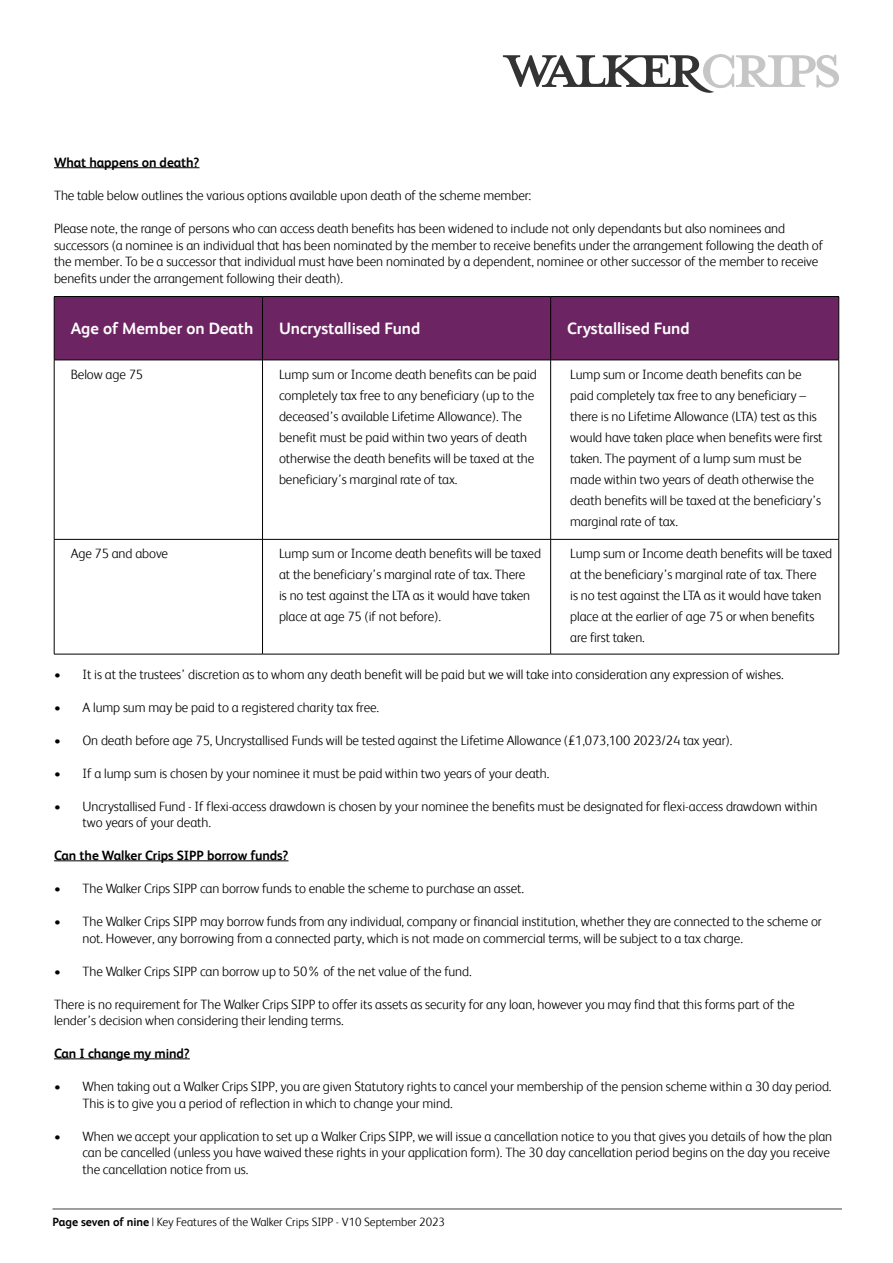
<style>
.page{position:relative;width:893px;height:1263px;background:#fff}
.page>*{position:absolute;margin:0;border:0;box-sizing:border-box;transform-origin:0 0}
.t1{font:700 16.5px "FS Albert";color:#fff}
.t2{font:300 13.5px/21px "FS Albert";letter-spacing:-.005em;color:#000}
.t3{font:700 13.5px "FS Albert";letter-spacing:-.005em;color:#000}
.t4{font:300 12px "FS Albert";color:#000}
.s1{font-weight:700}
</style>
<div class="page">
<svg style="left:503px;top:54px;width:336px;height:39px"></svg>
<hr style="left:52px;top:1209px;width:790px;height:1px;background:#404040">
<hr style="left:54px;top:167px;width:145px;height:1px;background:#000">
<hr style="left:54px;top:860px;width:234px;height:1px;background:#000">
<hr style="left:54px;top:1058px;width:136px;height:1px;background:#000">
<div style="left:55px;top:297px;width:783px;height:63px;background:#6d2463"></div>
<hr style="left:54px;top:296px;width:208px;height:1px;background:#000">
<hr style="left:54px;top:297px;width:1px;height:63px;background:#000">
<hr style="left:262px;top:296px;width:289px;height:1px;background:#000">
<hr style="left:262px;top:297px;width:1px;height:63px;background:#000">
<hr style="left:551px;top:296px;width:288px;height:1px;background:#000">
<hr style="left:550px;top:297px;width:1px;height:63px;background:#000">
<hr style="left:838px;top:297px;width:1px;height:63px;background:#000">
<hr style="left:54px;top:360px;width:208px;height:1px;background:#000">
<hr style="left:54px;top:360px;width:1px;height:179px;background:#000">
<hr style="left:262px;top:360px;width:289px;height:1px;background:#000">
<hr style="left:262px;top:360px;width:1px;height:179px;background:#000">
<hr style="left:551px;top:360px;width:288px;height:1px;background:#000">
<hr style="left:550px;top:360px;width:1px;height:179px;background:#000">
<hr style="left:838px;top:360px;width:1px;height:179px;background:#000">
<hr style="left:54px;top:539px;width:208px;height:1px;background:#000">
<hr style="left:54px;top:539px;width:1px;height:115px;background:#000">
<hr style="left:262px;top:539px;width:289px;height:1px;background:#000">
<hr style="left:262px;top:539px;width:1px;height:115px;background:#000">
<hr style="left:551px;top:539px;width:288px;height:1px;background:#000">
<hr style="left:550px;top:539px;width:1px;height:115px;background:#000">
<hr style="left:838px;top:539px;width:1px;height:115px;background:#000">
<hr style="left:54px;top:654px;width:208px;height:1px;background:#000">
<hr style="left:262px;top:654px;width:289px;height:1px;background:#000">
<hr style="left:551px;top:654px;width:288px;height:1px;background:#000">
<p class="t3" style="left:54px;top:155px;width:147px">What happens on death?</p>
<p class="t2" style="left:54px;top:185px;width:479px">The table below outlines the various options available upon death of the scheme member:</p>
<p class="t2" style="left:54px;top:220px;width:771px;line-height:16.5px">Please note, the range of persons who can access death benefits has been widened to include not only dependants but also nominees and successors (a nominee is an individual that has been nominated by the member to receive benefits under the arrangement following the death of the member. To be a successor that individual must have been nominated by a dependent, nominee or other successor of the member to receive benefits under the arrangement following their death).</p>
<p class="t1" style="left:71px;top:319px;width:184px">Age of Member on Death</p>
<p class="t1" style="left:279px;top:319px;width:143px">Uncrystallised Fund</p>
<p class="t1" style="left:567px;top:319px;width:124px">Crystallised Fund</p>
<p class="t2" style="left:71px;top:363px;width:74px">Below age 75</p>
<p class="t2" style="left:279px;top:363px;width:259px">Lump sum or Income death benefits can be paid completely tax free to any beneficiary (up to the deceased’s available Lifetime Allowance). The benefit must be paid within two years of death otherwise the death benefits will be taxed at the beneficiary’s marginal rate of tax.</p>
<p class="t2" style="left:570px;top:363px;width:254px">Lump sum or Income death benefits can be paid completely tax free to any beneficiary – there is no Lifetime Allowance (LTA) test as this would have taken place when benefits were first taken. The payment of a lump sum must be made within two years of death otherwise the death benefits will be taxed at the beneficiary’s marginal rate of tax.</p>
<p class="t2" style="left:71px;top:543px;width:99px">Age 75 and above</p>
<p class="t2" style="left:279px;top:543px;width:264px">Lump sum or Income death benefits will be taxed at the beneficiary’s marginal rate of tax. There<br>is no test against the LTA as it would have taken place at age 75 (if not before).</p>
<p class="t2" style="left:570px;top:543px;width:264px">Lump sum or Income death benefits will be taxed at the beneficiary’s marginal rate of tax. There<br>is no test against the LTA as it would have taken place at the earlier of age 75 or when benefits are first taken.</p>
<p class="t2" style="left:54px;top:663px;width:731px">• It is at the trustees’ discretion as to whom any death benefit will be paid but we will take into consideration any expression of wishes.</p>
<p class="t2" style="left:54px;top:696px;width:327px">• A lump sum may be paid to a registered charity tax free.</p>
<p class="t2" style="left:54px;top:729px;width:680px">• On death before age 75, Uncrystallised Funds will be tested against the Lifetime Allowance (£1,073,100 2023/24 tax year).</p>
<p class="t2" style="left:54px;top:762px;width:497px">• If a lump sum is chosen by your nominee it must be paid within two years of your death.</p>
<p class="t2" style="left:82px;top:798px;width:736px;line-height:16.5px;text-indent:-28px">• Uncrystallised Fund - If flexi-access drawdown is chosen by your nominee the benefits must be designated for flexi-access drawdown within two years of your death.</p>
<p class="t3" style="left:54px;top:848px;width:236px">Can the Walker Crips SIPP borrow funds?</p>
<p class="t2" style="left:54px;top:878px;width:472px">• The Walker Crips SIPP can borrow funds to enable the scheme to purchase an asset.</p>
<p class="t2" style="left:82px;top:913px;width:741px;line-height:16.5px;text-indent:-28px">• The Walker Crips SIPP may borrow funds from any individual, company or financial institution, whether they are connected to the scheme or not. However, any borrowing from a connected party, which is not made on commercial terms, will be subject to a tax charge.</p>
<p class="t2" style="left:54px;top:960px;width:419px">• The Walker Crips SIPP can borrow up to 50% of the net value of the fund.</p>
<p class="t2" style="left:54px;top:996px;width:742px;line-height:16.5px">There is no requirement for The Walker Crips SIPP to offer its assets as security for any loan, however you may find that this forms part of the lender’s decision when considering their lending terms.</p>
<p class="t3" style="left:54px;top:1046px;width:137px">Can I change my mind?</p>
<p class="t2" style="left:82px;top:1078px;width:751px;line-height:16.5px;text-indent:-28px">• When taking out a Walker Crips SIPP, you are given Statutory rights to cancel your membership of the pension scheme within a 30 day period.<br>This is to give you a period of reflection in which to change your mind.</p>
<p class="t2" style="left:82px;top:1127px;width:751px;line-height:16.5px;text-indent:-28px">• When we accept your application to set up a Walker Crips SIPP, we will issue a cancellation notice to you that gives you details of how the plan can be cancelled (unless you have waived these rights in your application form). The 30 day cancellation period begins on the day you receive the cancellation notice from us.</p>
<p class="t4" style="left:52px;top:1215px;width:394px"><span class="s1">Page seven of nine</span> | Key Features of the Walker Crips SIPP - V10 September 2023</p>
</div>
